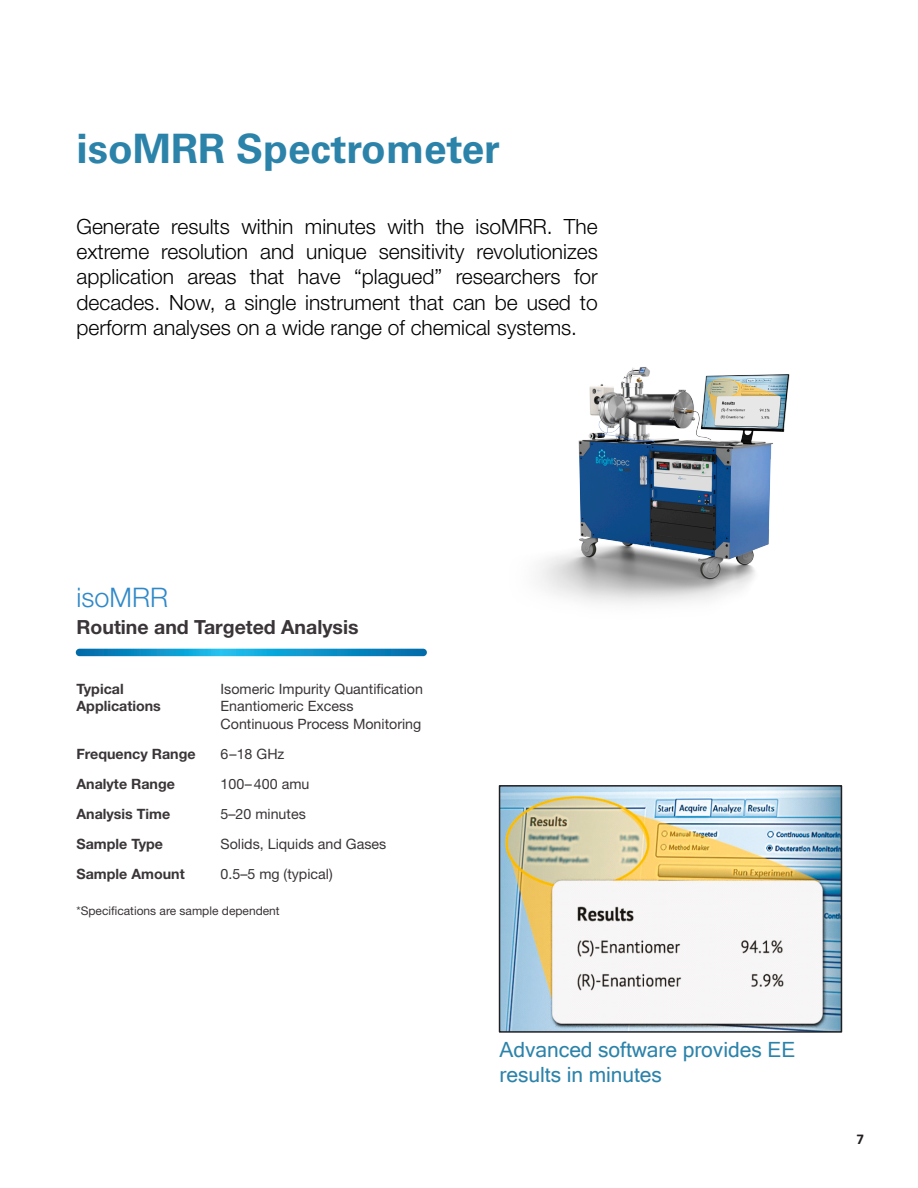
<style>
.page{position:relative;width:918px;height:1188px;background:#fff}
.page>*{position:absolute;margin:0;border:0;box-sizing:border-box;transform-origin:0 0}
.t1{font:700 40.5px "Univers LT Std";color:#2c83aa}
.t2{font:300 27px "Helvetica Neue LT Std";color:#2f89c9}
.t3{font:300 21px/25.2px "Helvetica Neue LT Std";color:#000001;text-align:justify}
.t4{font:21px/25.2px "Microsoft Sans Serif";color:#2c83aa}
.t5{font:700 19.5px "Helvetica Neue LT Std";color:#3a3538}
.t6{font:700 15px "Calibri";color:#231f20}
.t7{font:14.25px/17.1px "Helvetica Neue LT Std";color:#3a3538}
.t8{font:700 14.25px "Helvetica Neue LT Std";color:#3a3538}
.t9{font:12px "Helvetica Neue LT Std";color:#3a3538}
</style>
<div class="page">
<img style="left:415px;top:367px;width:375px;height:290px">
<img style="left:502px;top:788px;width:337px;height:242px">
<div style="left:499px;top:785px;width:343px;height:248px;border:2px solid #231f20"></div>
<svg style="left:76px;top:649px;width:351px;height:7px;background:#0b92ca"></svg>
<h1 class="t1" style="left:77px;top:134px;width:425px">isoMRR Spectrometer</h1>
<p class="t3" style="left:77px;top:217px;width:523px">Generate results within minutes with the isoMRR. The extreme resolution and unique sensitivity revolutionizes application areas that have “plagued” researchers for decades. Now, a single instrument that can be used to perform analyses on a wide range of chemical systems.</p>
<p class="t2" style="left:77px;top:587px;width:93px">isoMRR</p>
<p class="t5" style="left:77px;top:621px;width:283px">Routine and Targeted Analysis</p>
<p class="t8" style="left:77px;top:684px;width:49px">Typical</p>
<p class="t7" style="left:221px;top:683px;width:204px">Isomeric Impurity Quantification</p>
<p class="t8" style="left:77px;top:701px;width:86px">Applications</p>
<p class="t7" style="left:221px;top:700px;width:202px">Enantiomeric Excess<br>Continuous Process Monitoring</p>
<p class="t8" style="left:77px;top:748px;width:121px">Frequency Range</p>
<p class="t7" style="left:221px;top:747px;width:65px">6–18 GHz</p>
<p class="t8" style="left:77px;top:778px;width:100px">Analyte Range</p>
<p class="t7" style="left:221px;top:777px;width:90px">100– 400 amu</p>
<p class="t8" style="left:77px;top:809px;width:95px">Analysis Time</p>
<p class="t7" style="left:221px;top:807px;width:87px">5–20 minutes</p>
<p class="t8" style="left:77px;top:839px;width:88px">Sample Type</p>
<p class="t7" style="left:221px;top:837px;width:167px">Solids, Liquids and Gases</p>
<p class="t8" style="left:77px;top:869px;width:110px">Sample Amount</p>
<p class="t7" style="left:221px;top:867px;width:114px">0.5–5 mg (typical)</p>
<p class="t9" style="left:77px;top:906px;width:205px">*Specifications are sample dependent</p>
<p class="t4" style="left:500px;top:1039px;width:297px">Advanced software provides EE results in minutes</p>
<p class="t6" style="left:856px;top:1133px;width:9px">7</p>
</div>
